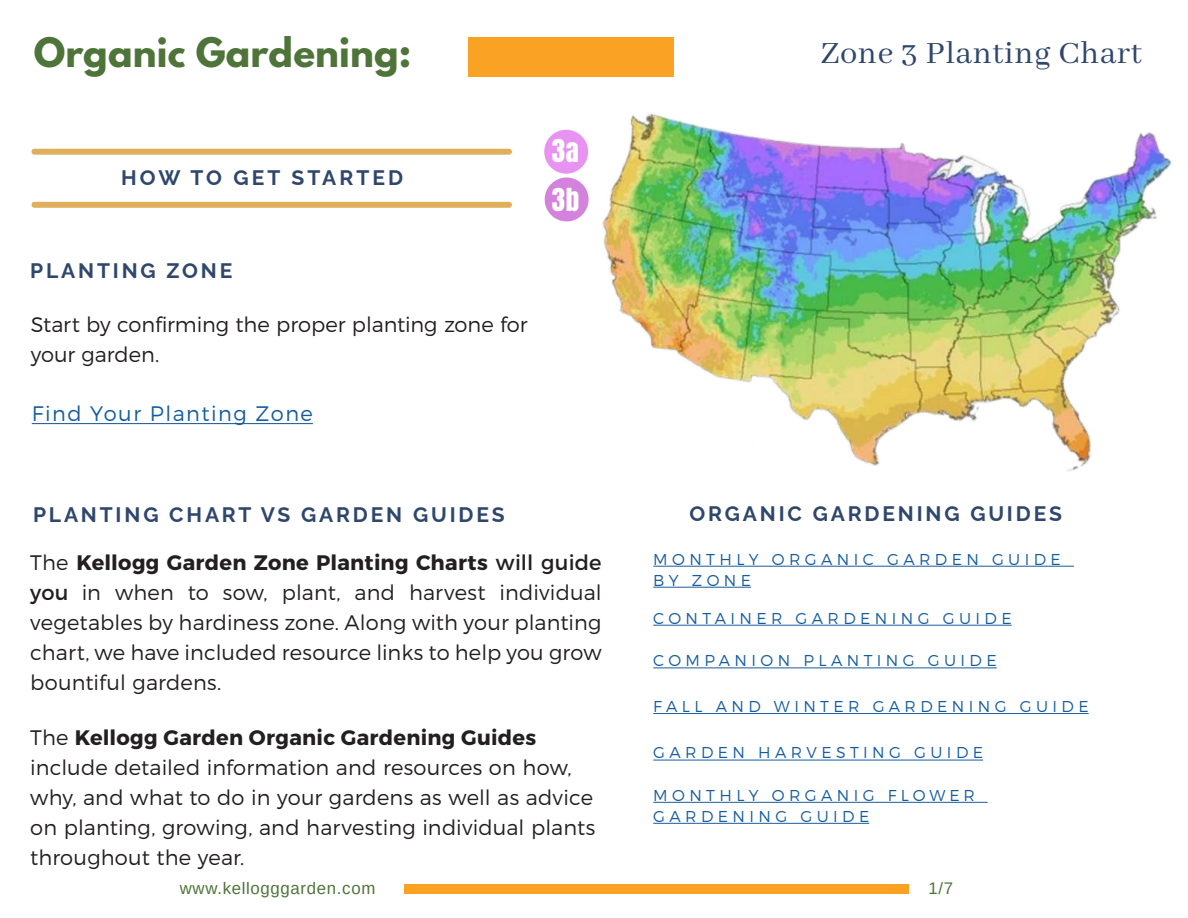
<style>
.page{position:relative;width:1188px;height:918px;background:#fff}
.page>*{position:absolute;margin:0;border:0;box-sizing:border-box;transform-origin:0 0}
.t1{font:700 36px "League Spartan";letter-spacing:.005em;color:#4e7439}
.t2{font:34.5px "Abhaya Libre";letter-spacing:.02em;color:#2f476d}
.t3{font:27px/49.2px "Anton";color:#fff}
.t4{font:300 21px/30px "Montserrat";letter-spacing:.005em;color:#231f20}
.t5{font:100 21px "Raleway";letter-spacing:.135em;color:#2f476d}
.t6{font:300 21px "Montserrat";letter-spacing:.07em;color:#175d9e}
.t7{font:16.8px "Arimo";letter-spacing:.04em;color:#4e7439}
.t8{font:300 15.75px/21px "Montserrat";letter-spacing:.28em;color:#175d9e}
.s1{font-weight:700}
.s2{font-weight:400}
</style>
<div class="page">
<div style="left:32px;top:149px;width:480px;height:6px;background:#dfaf5b;border-radius:3px"></div>
<div style="left:32px;top:202px;width:480px;height:6px;background:#dfaf5b;border-radius:3px"></div>
<div style="left:469px;top:37px;width:205px;height:40px;background:#faa224"></div>
<div style="left:544px;top:130px;width:44px;height:44px;background:#e893f1;border-radius:50%"></div>
<div style="left:545px;top:178px;width:44px;height:43px;background:#d382de;border-radius:50%"></div>
<div style="left:404px;top:884px;width:505px;height:10px;background:#faa224"></div>
<img style="left:602px;top:113px;width:570px;height:359px">
<hr style="left:32px;top:423px;width:281px;height:1px;background:#175d9e">
<hr style="left:653px;top:566px;width:421px;height:1px;background:#175d9e">
<hr style="left:653px;top:587px;width:98px;height:1px;background:#175d9e">
<hr style="left:653px;top:625px;width:359px;height:1px;background:#175d9e">
<hr style="left:653px;top:667px;width:344px;height:1px;background:#175d9e">
<hr style="left:653px;top:713px;width:436px;height:1px;background:#175d9e">
<hr style="left:653px;top:760px;width:330px;height:1px;background:#175d9e">
<hr style="left:653px;top:802px;width:335px;height:1px;background:#175d9e">
<hr style="left:653px;top:823px;width:216px;height:1px;background:#175d9e">
<h1 class="t1" style="left:34px;top:24px;width:379px">Organic Gardening:</h1>
<h2 class="t2" style="left:821px;top:34px;width:322px">Zone 3 Planting Chart</h2>
<p class="t5" style="left:121px;top:160px;width:284px">HOW TO GET STARTED</p>
<p class="t5" style="left:30px;top:254px;width:204px">PLANTING ZONE</p>
<p class="t4" style="left:31px;top:309px;width:499px">Start by confirming the proper planting zone for your garden.</p>
<p class="t6" style="left:32px;top:401px;width:283px">Find Your Planting Zone</p>
<p class="t3" style="left:552px;top:128px;width:29px">3a<br>3b</p>
<p class="t5" style="left:33px;top:498px;width:473px">PLANTING CHART VS GARDEN GUIDES</p>
<p class="t4" style="left:30px;top:547px;width:573px;text-align:justify">The <span class="s1">Kellogg Garden Zone Planting Charts</span> <span class="s2">will guide you</span> in when to sow, plant, and harvest individual vegetables by hardiness zone. Along with your planting chart, we have included resource links to help you grow bountiful gardens.</p>
<p class="t4" style="left:30px;top:722px;width:567px">The <span class="s1">Kellogg Garden Organic Gardening Guides </span>include detailed information and resources on how, why, and what to do in your gardens as well as advice on planting, growing, and harvesting individual plants throughout the year.</p>
<p class="t5" style="left:689px;top:497px;width:374px">ORGANIC GARDENING GUIDES</p>
<p class="t8" style="left:653px;top:548px;width:409px">MONTHLY ORGANIC GARDEN GUIDE<br>BY ZONE</p>
<p class="t8" style="left:653px;top:607px;width:360px">CONTAINER GARDENING GUIDE</p>
<p class="t8" style="left:653px;top:650px;width:345px">COMPANION PLANTING GUIDE</p>
<p class="t8" style="left:653px;top:696px;width:437px">FALL AND WINTER GARDENING GUIDE</p>
<p class="t8" style="left:653px;top:742px;width:331px">GARDEN HARVESTING GUIDE</p>
<p class="t8" style="left:653px;top:784px;width:323px">MONTHLY ORGANIG FLOWER<br>GARDENING GUIDE</p>
<p class="t7" style="left:180px;top:877px;width:197px">www.kellogggarden.com</p>
<p class="t7" style="left:929px;top:877px;width:26px">1/7</p>
</div>
